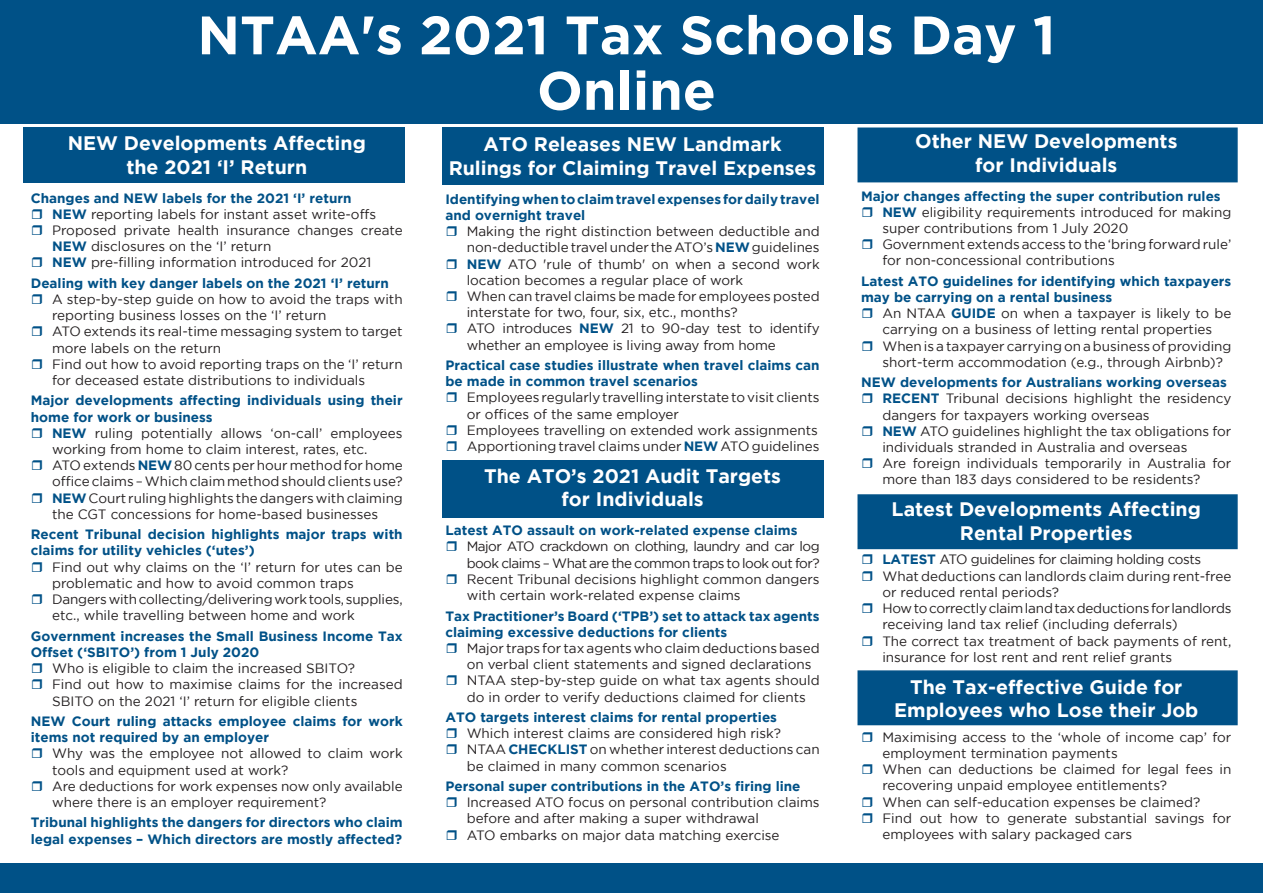
<style>
.page{position:relative;width:1263px;height:893px;background:#fff}
.page>*{position:absolute;margin:0;border:0;box-sizing:border-box;transform-origin:0 0}
.t1{font:700 54px/55.5px "Gotham";color:#fff;text-align:center}
.t2{font:700 19.5px/23.4px "Gotham";color:#fff;text-align:center}
.t3{font:13.5px/16.2px "Gotham";color:#231f20}
.t4{font:700 13.5px/16.2px "Gotham";color:#005187}
.s1{font-weight:700;color:#005187}
</style>
<div class="page">
<div style="left:857px;top:670px;width:381px;height:55px;background:#005187;border:2px solid #005187"></div>
<div style="left:442px;top:460px;width:382px;height:58px;background:#005187"></div>
<div style="left:23px;top:127px;width:382px;height:56px;background:#005187"></div>
<div style="left:442px;top:128px;width:382px;height:57px;background:#005187"></div>
<div style="left:857px;top:128px;width:381px;height:54px;background:#005187"></div>
<div style="left:0;top:0;width:1263px;height:123px;background:#005187"></div>
<div style="left:0;top:864px;width:1263px;height:29px;background:#005187"></div>
<div style="left:857px;top:494px;width:381px;height:55px;background:#005187;border:2px solid #005187"></div>
<h1 class="t1" style="left:197px;top:6px;width:860px">NTAA's 2021 Tax Schools Day 1<br>Online</h1>
<h2 class="t2" style="left:915px;top:129px;width:264px">Other NEW Developments for Individuals</h2>
<p class="t3" style="left:882px;top:187px;width:350px;text-indent:-21px"><span class="s1">Major changes affecting the super contribution rules NEW</span> eligibility requirements introduced for making super contributions from 1 July 2020<br>Government extends access to the ‘bring forward rule’ for non-concessional contributions</p>
<p class="t4" style="left:861px;top:273px;width:372px">Latest ATO guidelines for identifying which taxpayers may be carrying on a rental business</p>
<p class="t3" style="left:882px;top:305px;width:351px">An NTAA <span class="s1">GUIDE</span> on when a taxpayer is likely to be carrying on a business of letting rental properties When is a taxpayer carrying on a business of providing short-term accommodation (e.g., through Airbnb)?</p>
<p class="t3" style="left:882px;top:374px;width:350px;text-indent:-21px"><span class="s1">NEW developments for Australians working overseas RECENT</span> Tribunal decisions highlight the residency dangers for taxpayers working overseas<br><span class="s1">NEW</span> ATO guidelines highlight the tax obligations for individuals stranded in Australia and overseas<br>Are foreign individuals temporarily in Australia for more than 183 days considered to be residents?</p>
<h2 class="t2" style="left:891px;top:497px;width:311px">Latest Developments Affecting<br>Rental Properties</h2>
<p class="t3" style="left:882px;top:551px;width:351px"><span class="s1">LATEST</span> ATO guidelines for claiming holding costs What deductions can landlords claim during rent-free or reduced rental periods?<br>How to correctly claim land tax deductions for landlords receiving land tax relief (including deferrals)<br>The correct tax treatment of back payments of rent, insurance for lost rent and rent relief grants</p>
<h2 class="t2" style="left:894px;top:674px;width:306px">The Tax-effective Guide for<br>Employees who Lose their Job</h2>
<p class="t3" style="left:882px;top:729px;width:350px">Maximising access to the ‘whole of income cap’ for employment termination payments<br>When can deductions be claimed for legal fees in recovering unpaid employee entitlements?<br>When can self-education expenses be claimed?<br>Find out how to generate substantial savings for employees with salary packaged cars</p>
<h2 class="t2" style="left:68px;top:131px;width:300px">NEW Developments Affecting the 2021 ‘I’ Return</h2>
<p class="t3" style="left:52px;top:189px;width:352px;text-indent:-21px"><span class="s1">Changes and NEW labels for the 2021 ‘I’ return<br>NEW</span> reporting labels for instant asset write-offs Proposed private health insurance changes create <span class="s1">NEW</span> disclosures on the ‘I’ return<br><span class="s1">NEW</span> pre-filling information introduced for 2021</p>
<p class="t4" style="left:31px;top:275px;width:360px">Dealing with key danger labels on the 2021 ‘I’ return</p>
<p class="t3" style="left:52px;top:291px;width:352px">A step-by-step guide on how to avoid the traps with reporting business losses on the ‘I’ return<br>ATO extends its real-time messaging system to target more labels on the return<br>Find out how to avoid reporting traps on the ‘I’ return for deceased estate distributions to individuals</p>
<p class="t4" style="left:31px;top:392px;width:373px">Major developments affecting individuals using their home for work or business</p>
<p class="t3" style="left:52px;top:425px;width:352px"><span class="s1">NEW</span> ruling potentially allows ‘on-call’ employees working from home to claim interest, rates, etc.<br>ATO extends <span class="s1">NEW</span> 80 cents per hour method for home office claims – Which claim method should clients use?<br><span class="s1">NEW</span> Court ruling highlights the dangers with claiming the CGT concessions for home-based businesses</p>
<p class="t4" style="left:31px;top:526px;width:373px">Recent Tribunal decision highlights major traps with claims for utility vehicles (‘utes’)</p>
<p class="t3" style="left:52px;top:559px;width:352px">Find out why claims on the ‘I’ return for utes can be problematic and how to avoid common traps Dangers with collecting/delivering work tools, supplies, etc., while travelling between home and work</p>
<p class="t4" style="left:31px;top:627px;width:373px">Government increases the Small Business Income Tax<br>Offset (‘SBITO’) from 1 July 2020</p>
<p class="t3" style="left:52px;top:660px;width:352px">Who is eligible to claim the increased SBITO?<br>Find out how to maximise claims for the increased<br>SBITO on the 2021 ‘I’ return for eligible clients</p>
<p class="t4" style="left:31px;top:713px;width:373px">NEW Court ruling attacks employee claims for work items not required by an employer</p>
<p class="t3" style="left:52px;top:745px;width:352px">Why was the employee not allowed to claim work tools and equipment used at work?<br>Are deductions for work expenses now only available where there is an employer requirement?</p>
<p class="t4" style="left:31px;top:814px;width:373px">Tribunal highlights the dangers for directors who claim legal expenses – Which directors are mostly affected?</p>
<h2 class="t2" style="left:449px;top:132px;width:369px">ATO Releases NEW Landmark<br>Rulings for Claiming Travel Expenses</h2>
<p class="t4" style="left:445px;top:190px;width:376px">Identifying when to claim travel expenses for daily travel and overnight travel</p>
<p class="t3" style="left:467px;top:223px;width:354px">Making the right distinction between deductible and non-deductible travel under the ATO’s <span class="s1">NEW</span> guidelines <span class="s1">NEW</span> ATO 'rule of thumb' on when a second work location becomes a regular place of work<br>When can travel claims be made for employees posted interstate for two, four, six, etc., months?<br>ATO introduces <span class="s1">NEW</span> 21 to 90-day test to identify whether an employee is living away from home</p>
<p class="t4" style="left:445px;top:357px;width:376px">Practical case studies illustrate when travel claims can be made in common travel scenarios</p>
<p class="t3" style="left:467px;top:389px;width:354px">Employees regularly travelling interstate to visit clients or offices of the same employer<br>Employees travelling on extended work assignments Apportioning travel claims under <span class="s1">NEW</span> ATO guidelines</p>
<h2 class="t2" style="left:484px;top:464px;width:298px">The ATO’s 2021 Audit Targets for Individuals</h2>
<p class="t4" style="left:445px;top:522px;width:353px">Latest ATO assault on work-related expense claims</p>
<p class="t3" style="left:467px;top:538px;width:354px;text-align:justify">Major ATO crackdown on clothing, laundry and car log book claims – What are the common traps to look out for?<br>Recent Tribunal decisions highlight common dangers with certain work-related expense claims</p>
<p class="t4" style="left:445px;top:607px;width:376px">Tax Practitioner’s Board (‘TPB’) set to attack tax agents claiming excessive deductions for clients</p>
<p class="t3" style="left:467px;top:640px;width:354px">Major traps for tax agents who claim deductions based on verbal client statements and signed declarations NTAA step-by-step guide on what tax agents should do in order to verify deductions claimed for clients</p>
<p class="t4" style="left:445px;top:709px;width:333px">ATO targets interest claims for rental properties</p>
<p class="t3" style="left:467px;top:725px;width:354px">Which interest claims are considered high risk?<br>NTAA <span class="s1">CHECKLIST</span> on whether interest deductions can be claimed in many common scenarios</p>
<p class="t4" style="left:445px;top:778px;width:357px">Personal super contributions in the ATO’s firing line</p>
<p class="t3" style="left:467px;top:794px;width:354px">Increased ATO focus on personal contribution claims before and after making a super withdrawal<br>ATO embarks on major data matching exercise</p>
</div>
